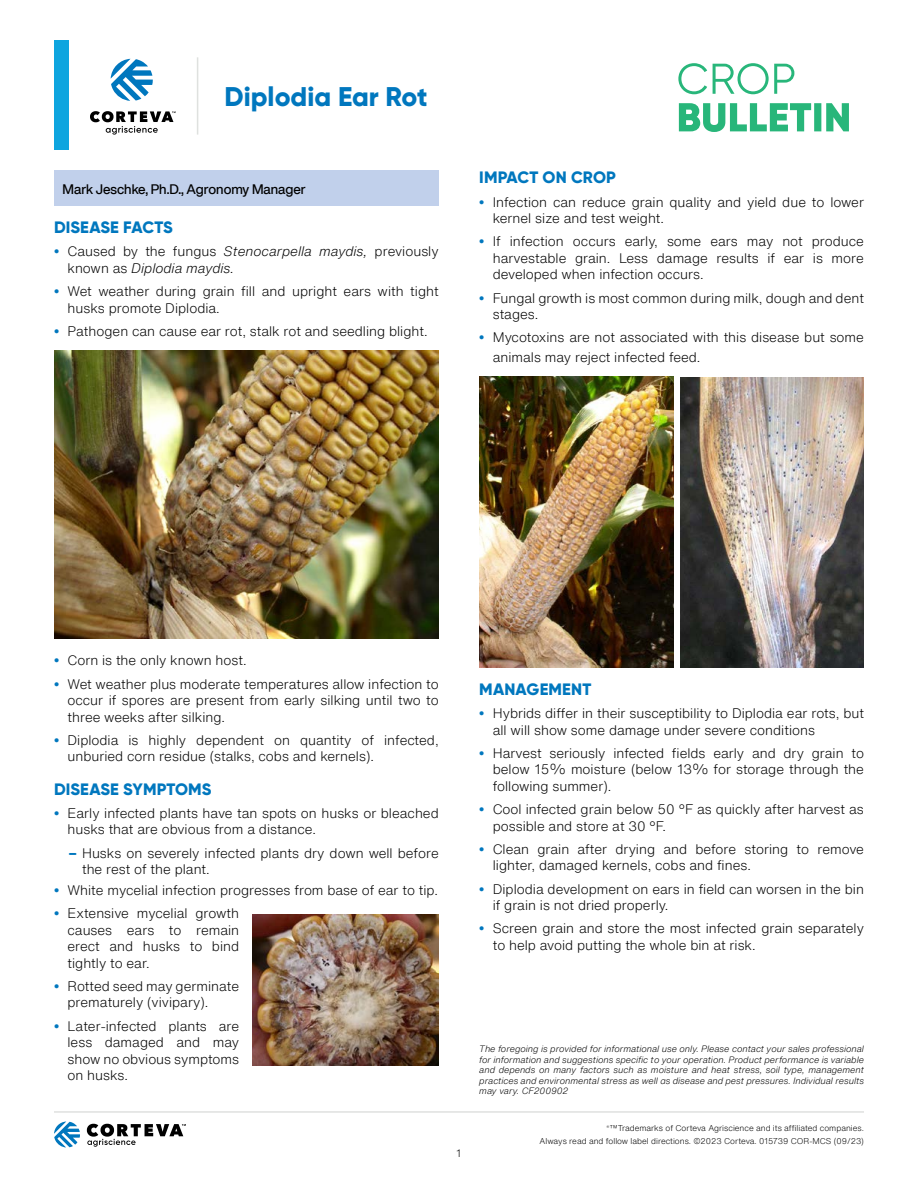
<style>
.page{position:relative;width:918px;height:1188px;background:#fff}
.page>*{position:absolute;margin:0;border:0;box-sizing:border-box;transform-origin:0 0}
.t1{font:800 27px "Gilroy";color:#0077be}
.t2{font:800 16.5px "Gilroy";letter-spacing:.005em;color:#0077be}
.t3{font:300 13.5px/16.5px "Helvetica Now Text";color:#000}
.t4{font:italic 300 13.5px/16.5px "Helvetica Now Text";color:#000}
.t5{font:500 13.5px "Helvetica Now Display";color:#000}
.t6{font:300 10.5px "Helvetica Now Text";color:#000}
.t7{font:italic 300 9px/10.5px "Helvetica Now Text";color:#000;text-align:justify}
.t8{font:300 8.25px/12.1px "Helvetica Now Text";color:#000;text-align:right}
.s1{font-family:"Gilroy";font-weight:800;font-style:normal;color:#0077be}
.s2{font-style:normal}
.s3{font-family:"Gilroy";font-weight:800;color:#0077be}
</style>
<div class="page">
<svg style="left:679px;top:103px;width:170px;height:29px"></svg>
<svg style="left:678px;top:63px;width:116px;height:31px"></svg>
<div style="left:54px;top:170px;width:385px;height:35px;background:#c1d0eb"></div>
<img style="left:54px;top:351px;width:385px;height:288px">
<img style="left:253px;top:915px;width:186px;height:150px">
<img style="left:479px;top:376px;width:195px;height:292px">
<img style="left:680px;top:377px;width:184px;height:291px">
<svg style="left:111px;top:59px;width:42px;height:42px"></svg>
<svg style="left:90px;top:111px;width:86px;height:24px"></svg>
<div style="left:54px;top:40px;width:15px;height:110px;background:#0ea5df"></div>
<hr style="left:197px;top:57px;width:1px;height:78px;background:#dfe1df">
<hr style="left:54px;top:1111px;width:810px;height:2px;background:#dfe1df">
<svg style="left:54px;top:1122px;width:26px;height:26px"></svg>
<svg style="left:87px;top:1124px;width:99px;height:23px"></svg>
<h1 class="t1" style="left:225px;top:80px;width:205px">Diplodia Ear Rot</h1>
<p class="t5" style="left:63px;top:179px;width:245px">Mark Jeschke, Ph.D., Agronomy Manager</p>
<p class="t2" style="left:54px;top:217px;width:120px">DISEASE FACTS</p>
<p class="t4" style="left:68px;top:243px;width:373px;text-indent:-14px"><span class="s1">•</span> <span class="s2">Caused by the fungus</span> Stenocarpella maydis, <span class="s2">previously known as</span> Diplodia maydis.</p>
<p class="t3" style="left:68px;top:283px;width:373px;text-indent:-14px"><span class="s3">•</span> Wet weather during grain fill and upright ears with tight husks promote Diplodia.</p>
<p class="t3" style="left:54px;top:322px;width:375px"><span class="s3">•</span> Pathogen can cause ear rot, stalk rot and seedling blight.</p>
<p class="t2" style="left:479px;top:167px;width:138px">IMPACT ON CROP</p>
<p class="t3" style="left:493px;top:193px;width:373px;text-indent:-14px"><span class="s3">•</span> Infection can reduce grain quality and yield due to lower kernel size and test weight.</p>
<p class="t3" style="left:493px;top:233px;width:373px;text-align:justify;text-indent:-14px"><span class="s3">•</span> If infection occurs early, some ears may not produce harvestable grain. Less damage results if ear is more developed when infection occurs.</p>
<p class="t3" style="left:493px;top:289px;width:373px;text-indent:-14px"><span class="s3">•</span> Fungal growth is most common during milk, dough and dent stages.</p>
<p class="t3" style="left:493px;top:327px;width:373px;line-height:19.8px;text-indent:-14px"><span class="s3">•</span> Mycotoxins are not associated with this disease but some animals may reject infected feed.</p>
<p class="t3" style="left:54px;top:652px;width:194px"><span class="s3">•</span> Corn is the only known host.</p>
<p class="t3" style="left:68px;top:675px;width:373px;text-align:justify;text-indent:-14px"><span class="s3">•</span> Wet weather plus moderate temperatures allow infection to occur if spores are present from early silking until two to three weeks after silking.</p>
<p class="t3" style="left:68px;top:731px;width:373px;text-indent:-14px"><span class="s3">•</span> Diplodia is highly dependent on quantity of infected, unburied corn residue (stalks, cobs and kernels).</p>
<p class="t2" style="left:54px;top:778px;width:159px">DISEASE SYMPTOMS</p>
<p class="t3" style="left:68px;top:804px;width:373px;text-indent:-14px"><span class="s3">•</span> Early infected plants have tan spots on husks or bleached husks that are obvious from a distance.</p>
<p class="t3" style="left:82px;top:844px;width:358px;text-indent:-14px"><span class="s3">–</span> Husks on severely infected plants dry down well before the rest of the plant.</p>
<p class="t3" style="left:54px;top:881px;width:386px"><span class="s3">•</span> White mycelial infection progresses from base of ear to tip.</p>
<p class="t3" style="left:68px;top:905px;width:173px;text-align:justify;text-indent:-14px"><span class="s3">•</span> Extensive mycelial growth causes ears to remain erect and husks to bind tightly to ear.</p>
<p class="t3" style="left:68px;top:977px;width:173px;text-indent:-14px"><span class="s3">•</span> Rotted seed may germinate prematurely (vivipary).</p>
<p class="t3" style="left:68px;top:1017px;width:173px;text-align:justify;text-indent:-14px"><span class="s3">•</span> Later-infected plants are less damaged and may show no obvious symptoms on husks.</p>
<p class="t6" style="left:457px;top:1145px;width:6px">1</p>
<p class="t2" style="left:479px;top:679px;width:114px">MANAGEMENT</p>
<p class="t3" style="left:493px;top:705px;width:373px;text-indent:-14px"><span class="s3">•</span> Hybrids differ in their susceptibility to Diplodia ear rots, but all will show some damage under severe conditions</p>
<p class="t3" style="left:493px;top:744px;width:373px;text-align:justify;text-indent:-14px"><span class="s3">•</span> Harvest seriously infected fields early and dry grain to below 15% moisture (below 13% for storage through the following summer).</p>
<p class="t3" style="left:493px;top:801px;width:373px;text-indent:-14px"><span class="s3">•</span> Cool infected grain below 50 ºF as quickly after harvest as possible and store at 30 ºF.</p>
<p class="t3" style="left:493px;top:840px;width:373px;text-indent:-14px"><span class="s3">•</span> Clean grain after drying and before storing to remove lighter, damaged kernels, cobs and fines.</p>
<p class="t3" style="left:493px;top:880px;width:373px;text-indent:-14px"><span class="s3">•</span> Diplodia development on ears in field can worsen in the bin if grain is not dried properly.</p>
<p class="t3" style="left:493px;top:920px;width:373px;text-indent:-14px"><span class="s3">•</span> Screen grain and store the most infected grain separately to help avoid putting the whole bin at risk.</p>
<p class="t7" style="left:479px;top:1043px;width:386px">The foregoing is provided for informational use only. Please contact your sales professional for information and suggestions specific to your operation. Product performance is variable and depends on many factors such as moisture and heat stress, soil type, management practices and environmental stress as well as disease and pest pressures. Individual results may vary. CF200902</p>
<p class="t8" style="left:540px;top:1122px;width:326px"><sup>®</sup>™Trademarks of Corteva Agriscience and its affiliated companies.<br>Always read and follow label directions. ©2023 Corteva. 015739 COR-MCS (09/23)</p>
</div>
